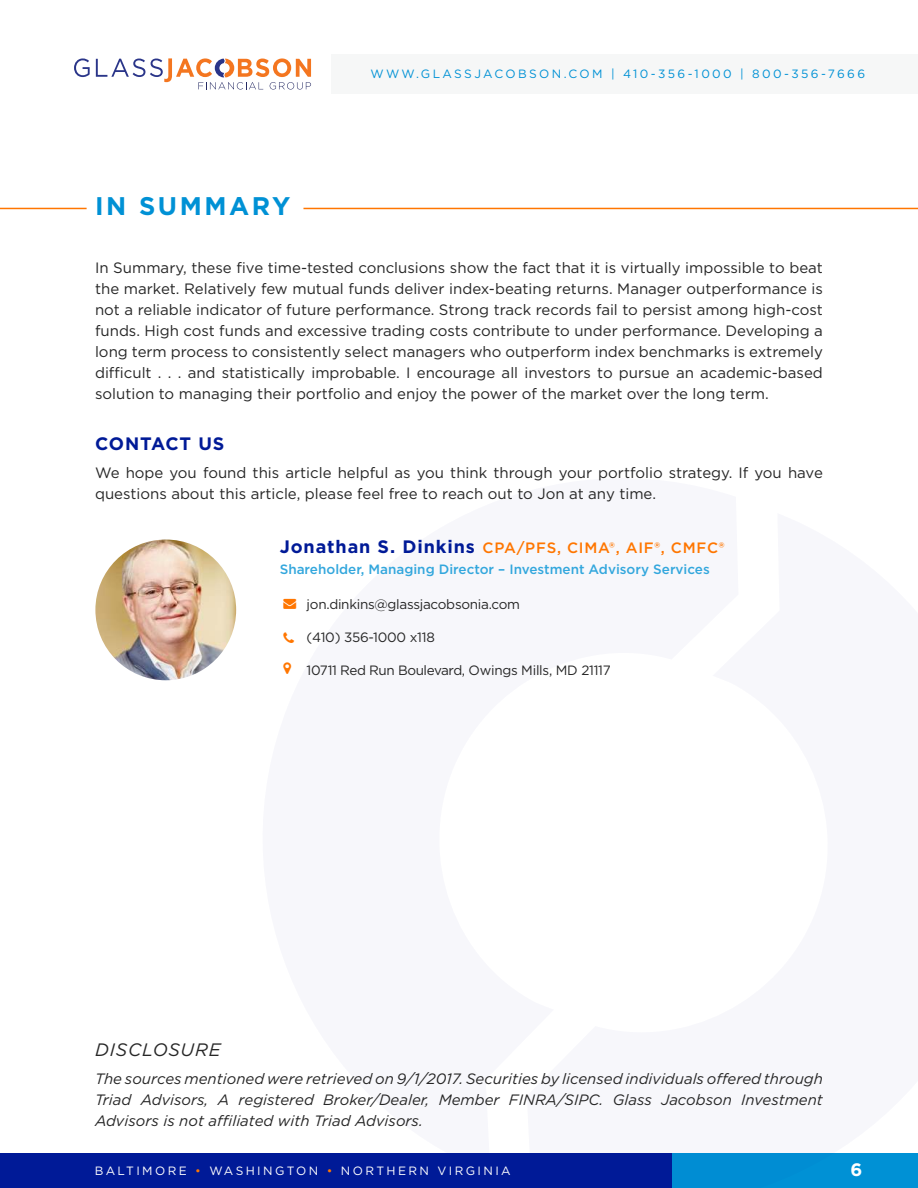
<style>
.page{position:relative;width:918px;height:1188px;background:#fff}
.page>*{position:absolute;margin:0;border:0;box-sizing:border-box;transform-origin:0 0}
.t1{font:700 25.5px "Gotham";letter-spacing:.1em;color:#0091d5}
.t2{font:italic 18px "Gotham";letter-spacing:.05em;color:#272727}
.t3{font:700 18px "Gotham";letter-spacing:.05em;color:#001a97}
.t4{font:700 18px "Gotham";color:#fff}
.t5{font:15px/21px "Gotham";color:#262626;text-align:justify}
.t6{font:italic 15px/21px "Gotham";color:#262626;text-align:justify}
.t7{font:500 15px "Gotham";letter-spacing:.05em;color:#ff7600}
.t8{font:13.5px "Gotham";letter-spacing:-.02em;color:#262626}
.t9{font:500 13.5px "Gotham";color:#33a7dd}
.t10{font:12px "Gotham";letter-spacing:.2em;color:#fff}
.t11{font:12px "Gotham";letter-spacing:.2em;color:#0091d5}
.s1{font-weight:700;font-size:18px;color:#001a97}
.s2{color:#ff7600}
</style>
<div class="page">
<svg style="left:74px;top:58px;width:16px;height:19px"></svg>
<svg style="left:96px;top:58px;width:215px;height:32px"></svg>
<div style="left:332px;top:54px;width:586px;height:40px;background:#f6f7f7"></div>
<div style="left:672px;top:1153px;width:246px;height:35px;background:#008dd3"></div>
<hr style="left:303px;top:208px;width:615px;height:1px;background:#ff7600">
<hr style="left:0;top:208px;width:87px;height:1px;background:#ff7600">
<div style="left:0;top:1153px;width:672px;height:35px;background:#001a97"></div>
<img style="left:95px;top:540px;width:141px;height:140px;border-radius:70px">
<h1 class="t1" style="left:95px;top:194px;width:197px">IN SUMMARY</h1>
<p class="t11" style="left:370px;top:68px;width:496px">WWW.GLASSJACOBSON.COM | 410-356-1000 | 800-356-7666</p>
<p class="t5" style="left:95px;top:258px;width:729px">In Summary, these five time-tested conclusions show the fact that it is virtually impossible to beat the market. Relatively few mutual funds deliver index-beating returns. Manager outperformance is not a reliable indicator of future performance. Strong track records fail to persist among high-cost funds. High cost funds and excessive trading costs contribute to under performance. Developing a long term process to consistently select managers who outperform index benchmarks is extremely difficult . . . and statistically improbable. I encourage all investors to pursue an academic-based solution to managing their portfolio and enjoy the power of the market over the long term.</p>
<p class="t3" style="left:95px;top:436px;width:131px">CONTACT US</p>
<p class="t5" style="left:95px;top:463px;width:729px">We hope you found this article helpful as you think through your portfolio strategy. If you have questions about this article, please feel free to reach out to Jon at any time.</p>
<p class="t7" style="left:280px;top:541px;width:446px"><span class="s1">Jonathan S. Dinkins</span> CPA/PFS, CIMA®, AIF®, CMFC®</p>
<p class="t9" style="left:280px;top:563px;width:432px">Shareholder, Managing Director – Investment Advisory Services</p>
<p class="t8" style="left:307px;top:599px;width:215px">jon.dinkins@glassjacobsonia.com</p>
<p class="t8" style="left:307px;top:632px;width:130px">(410) 356-1000 x118</p>
<p class="t8" style="left:307px;top:665px;width:306px">10711 Red Run Boulevard, Owings Mills, MD 21117</p>
<p class="t2" style="left:95px;top:1042px;width:127px">DISCLOSURE</p>
<p class="t6" style="left:95px;top:1069px;width:729px">The sources mentioned were retrieved on 9/1/2017. Securities by licensed individuals offered through Triad Advisors, A registered Broker/Dealer, Member FINRA/SIPC. Glass Jacobson Investment Advisors is not affiliated with Triad Advisors.</p>
<p class="t10" style="left:95px;top:1165px;width:418px">BALTIMORE <span class="s2">•</span> WASHINGTON <span class="s2">•</span> NORTHERN VIRGINIA</p>
<p class="t10" style="left:117px;top:1165px;width:418px">BALTIMORE <span class="s2">•</span> WASHINGTON <span class="s2">•</span> NORTHERN VIRGINIA</p>
<p class="t4" style="left:851px;top:1162px;width:13px">6</p>
</div>
